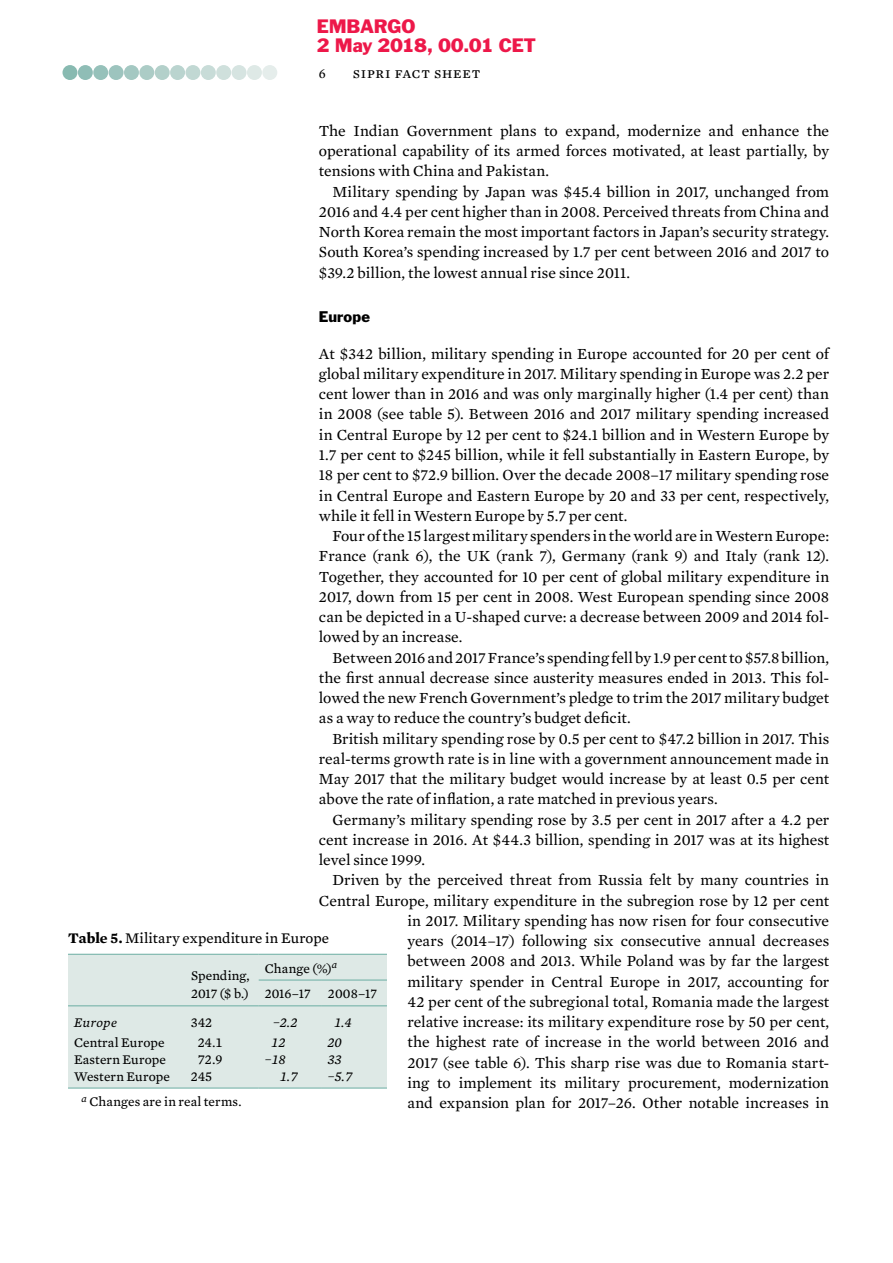
<style>
.page{position:relative;width:893px;height:1263px;background:#fff}
.page>*{position:absolute;margin:0;border:0;box-sizing:border-box;transform-origin:0 0}
.t1{font:18px/18.8px "Franklin Gothic";letter-spacing:-.01em;color:#ed1849}
.t2{font:15.75px/20.2px "Mercury Text G2";color:#000;text-align:justify}
.t3{font:15.75px "Mercury Text G2 Roman SC";letter-spacing:.05em;color:#000}
.t4{font:15px "Mercury Text G3";letter-spacing:.01em;color:#000}
.t5{font:14.25px "Franklin Gothic";letter-spacing:.01em;color:#000}
.t6{font:13.5px/18px "Mercury Text G3";letter-spacing:.005em;color:#000}
.t7{font:italic 13.5px "Mercury Numeric G3";color:#000}
.t8{font:13.5px "Mercury Numeric G3";color:#000}
.t9{font:italic 13.5px "Mercury Text G3";letter-spacing:.035em;color:#000}
.t10{font:13.5px "Mercury Numeric G2";color:#000}
.s1{font-weight:700}
</style>
<div class="page">
<div style="left:262px;top:65px;width:15px;height:15px;background:#e5edeb;border-radius:50%"></div>
<div style="left:247px;top:65px;width:15px;height:15px;background:#dee9e6;border-radius:50%"></div>
<div style="left:232px;top:65px;width:15px;height:15px;background:#d6e4e1;border-radius:50%"></div>
<div style="left:216px;top:65px;width:15px;height:15px;background:#cfe0dc;border-radius:50%"></div>
<div style="left:201px;top:65px;width:15px;height:15px;background:#c8dcd8;border-radius:50%"></div>
<div style="left:185px;top:65px;width:15px;height:15px;background:#c1d8d3;border-radius:50%"></div>
<div style="left:170px;top:65px;width:15px;height:15px;background:#bad4cf;border-radius:50%"></div>
<div style="left:155px;top:65px;width:15px;height:15px;background:#b3d0ca;border-radius:50%"></div>
<div style="left:139px;top:65px;width:15px;height:15px;background:#acccc6;border-radius:50%"></div>
<div style="left:124px;top:65px;width:15px;height:15px;background:#a4c8c2;border-radius:50%"></div>
<div style="left:109px;top:65px;width:15px;height:15px;background:#9dc4be;border-radius:50%"></div>
<div style="left:93px;top:65px;width:15px;height:15px;background:#96c1ba;border-radius:50%"></div>
<div style="left:78px;top:65px;width:15px;height:15px;background:#8fbdb6;border-radius:50%"></div>
<div style="left:63px;top:65px;width:14px;height:15px;background:#88bab1;border-radius:50%"></div>
<div style="left:68px;top:955px;width:319px;height:133px;background:#dee9e6"></div>
<hr style="left:259px;top:980px;width:63px;height:1px;background:#6bada2">
<hr style="left:322px;top:980px;width:65px;height:1px;background:#6bada2">
<hr style="left:68px;top:954px;width:117px;height:1px;background:#6bada2">
<hr style="left:185px;top:954px;width:74px;height:1px;background:#6bada2">
<hr style="left:68px;top:1005px;width:117px;height:1px;background:#6bada2">
<hr style="left:185px;top:1005px;width:74px;height:1px;background:#6bada2">
<hr style="left:259px;top:954px;width:63px;height:1px;background:#6bada2">
<hr style="left:322px;top:954px;width:65px;height:1px;background:#6bada2">
<hr style="left:259px;top:1005px;width:63px;height:1px;background:#6bada2">
<hr style="left:322px;top:1005px;width:65px;height:1px;background:#6bada2">
<hr style="left:68px;top:1088px;width:117px;height:1px;background:#6bada2">
<hr style="left:185px;top:1088px;width:74px;height:1px;background:#6bada2">
<hr style="left:259px;top:1088px;width:63px;height:1px;background:#6bada2">
<hr style="left:322px;top:1088px;width:65px;height:1px;background:#6bada2">
<p class="t1" style="left:317px;top:16px;width:220px">EMBARGO<br>2 May 2018, 00.01 CET</p>
<p class="t10" style="left:319px;top:65px;width:9px">6</p>
<p class="t3" style="left:353px;top:63px;width:129px">sipri fact sheet</p>
<p class="t2" style="left:319px;top:120px;width:512px">The Indian Government plans to expand, modernize and enhance the operational capability of its armed forces motivated, at least partially, by tensions with China and Pakistan.</p>
<p class="t2" style="left:319px;top:180px;width:512px;text-indent:13px">Military spending by Japan was $45.4 billion in 2017, unchanged from 2016 and 4.4 per cent higher than in 2008. Perceived threats from China and North Korea remain the most important factors in Japan’s security strategy.<br>South Korea’s spending increased by 1.7 per cent between 2016 and 2017 to $39.2 billion, the lowest annual rise since 2011.</p>
<p class="t5" style="left:319px;top:307px;width:53px">Europe</p>
<p class="t2" style="left:319px;top:342px;width:512px">At $342 billion, military spending in Europe accounted for 20 per cent of global military expenditure in 2017. Military spending in Europe was 2.2 per cent lower than in 2016 and was only marginally higher (1.4 per cent) than in 2008 (see table 5). Between 2016 and 2017 military spending increased in Central Europe by 12 per cent to $24.1 billion and in Western Europe by 1.7 per cent to $245 billion, while it fell substantially in Eastern Europe, by 18 per cent to $72.9 billion. Over the decade 2008–17 military spending rose in Central Europe and Eastern Europe by 20 and 33 per cent, respectively, while it fell in Western Europe by 5.7 per cent.</p>
<p class="t2" style="left:319px;top:525px;width:512px;text-indent:13px">Four of the 15 largest military spenders in the world are in Western Europe:<br>France (rank 6), the UK (rank 7), Germany (rank 9) and Italy (rank 12).<br>Together, they accounted for 10 per cent of global military expenditure in 2017, down from 15 per cent in 2008. West European spending since 2008 can be depicted in a U-shaped curve: a decrease between 2009 and 2014 fol&shy;lowed by an increase.</p>
<p class="t2" style="left:319px;top:646px;width:512px;text-indent:13px">Between 2016 and 2017 France’s spending fell by 1.9 per cent to $57.8 billion, the first annual decrease since austerity measures ended in 2013. This fol&shy;lowed the new French Government’s pledge to trim the 2017 military budget as a way to reduce the country’s budget deficit.</p>
<p class="t2" style="left:319px;top:727px;width:512px;text-indent:13px">British military spending rose by 0.5 per cent to $47.2 billion in 2017. This real-terms growth rate is in line with a government announcement made in May 2017 that the military budget would increase by at least 0.5 per cent above the rate of inflation, a rate matched in previous years.</p>
<p class="t2" style="left:319px;top:808px;width:512px;text-indent:13px">Germany’s military spending rose by 3.5 per cent in 2017 after a 4.2 per cent increase in 2016. At $44.3 billion, spending in 2017 was at its highest level since 1999.</p>
<p class="t2" style="left:319px;top:869px;width:512px;text-align:right">Driven by the perceived threat from Russia felt by many countries in Central Europe, military expenditure in the subregion rose by 12 per cent in 2017. Military spending has now risen for four consecutive<br>years (2014–17) following six consecutive annual decreases<br>between 2008 and 2013. While Poland was by far the largest<br>military spender in Central Europe in 2017, accounting for<br>42 per cent of the subregional total, Romania made the largest<br>relative increase: its military expenditure rose by 50 per cent,<br>the highest rate of increase in the world between 2016 and<br>2017 (see table 6). This sharp rise was due to Romania start-<br>ing to implement its military procurement, modernization<br>and expansion plan for 2017–26. Other notable increases in</p>
<p class="t4" style="left:68px;top:927px;width:263px"><span class="s1">Table 5.</span> Military expenditure in Europe</p>
<p class="t6" style="left:191px;top:966px;width:60px">Spending,<br>2017 ($ b.)</p>
<p class="t6" style="left:265px;top:954px;width:74px;line-height:25.8px">Change (%)<sup>a<br></sup>2016–17</p>
<p class="t6" style="left:328px;top:984px;width:50px">2008–17</p>
<p class="t9" style="left:74px;top:1013px;width:44px">Europe</p>
<p class="t8" style="left:191px;top:1014px;width:23px">342</p>
<p class="t7" style="left:273px;top:1014px;width:26px">-2.2</p>
<p class="t7" style="left:334px;top:1014px;width:19px">1.4</p>
<p class="t6" style="left:74px;top:1033px;width:92px">Central Europe</p>
<p class="t8" style="left:198px;top:1034px;width:26px">24.1</p>
<p class="t7" style="left:272px;top:1034px;width:16px">12</p>
<p class="t7" style="left:328px;top:1034px;width:16px">20</p>
<p class="t6" style="left:74px;top:1049px;width:93px">Eastern Europe</p>
<p class="t8" style="left:198px;top:1051px;width:26px">72.9</p>
<p class="t7" style="left:265px;top:1051px;width:23px">-18</p>
<p class="t7" style="left:328px;top:1051px;width:16px">33</p>
<p class="t6" style="left:74px;top:1066px;width:97px">Western Europe</p>
<p class="t8" style="left:191px;top:1067px;width:23px">245</p>
<p class="t7" style="left:280px;top:1067px;width:19px">1.7</p>
<p class="t7" style="left:328px;top:1067px;width:26px">-5.7</p>
<p class="t6" style="left:82px;top:1092px;width:161px"><sup>a</sup> Changes are in real terms.</p>
</div>
